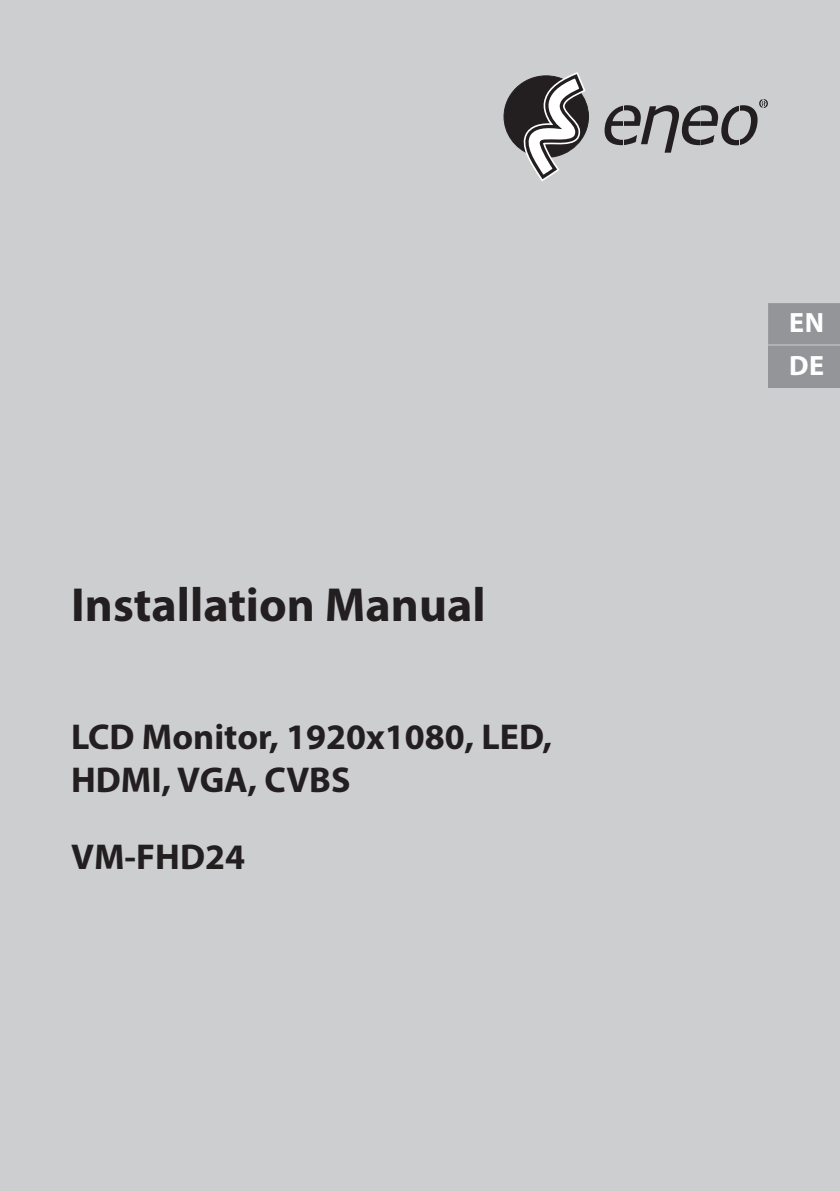
<style>
.page{position:relative;width:840px;height:1191px;background:#fff}
.page>*{position:absolute;margin:0;border:0;box-sizing:border-box;transform-origin:0 0}
.DB_Titel{font:700 48px "Myriad Pro";color:#231f20}
.DB_Beschreibung{font:700 36px/43.2px "Myriad Pro";color:#231f20}
.Sprachkennzeichen{font:700 28px "Myriad Pro";color:#fff}
</style>
<div class="page">
<div style="left:0;top:0;width:839px;height:1191px;background:#cdced0"></div>
<svg style="left:604px;top:99px;width:163px;height:54px"></svg>
<svg style="left:503px;top:72px;width:86px;height:109px"></svg>
<div style="left:768px;top:303px;width:71px;height:85px;background:#939598"></div>
<p class="DB_Titel" style="left:71px;top:573px;width:416px">Installation Manual</p>
<p class="DB_Beschreibung" style="left:71px;top:714px;width:482px">LCD Monitor, 1920x1080, LED,<br>HDMI, VGA, CVBS</p>
<p class="DB_Beschreibung" style="left:71px;top:834px;width:175px">VM-FHD24</p>
<p class="Sprachkennzeichen" style="left:788px;top:304px;width:36px">EN</p>
<p class="Sprachkennzeichen" style="left:788px;top:347px;width:36px">DE</p>
</div>
